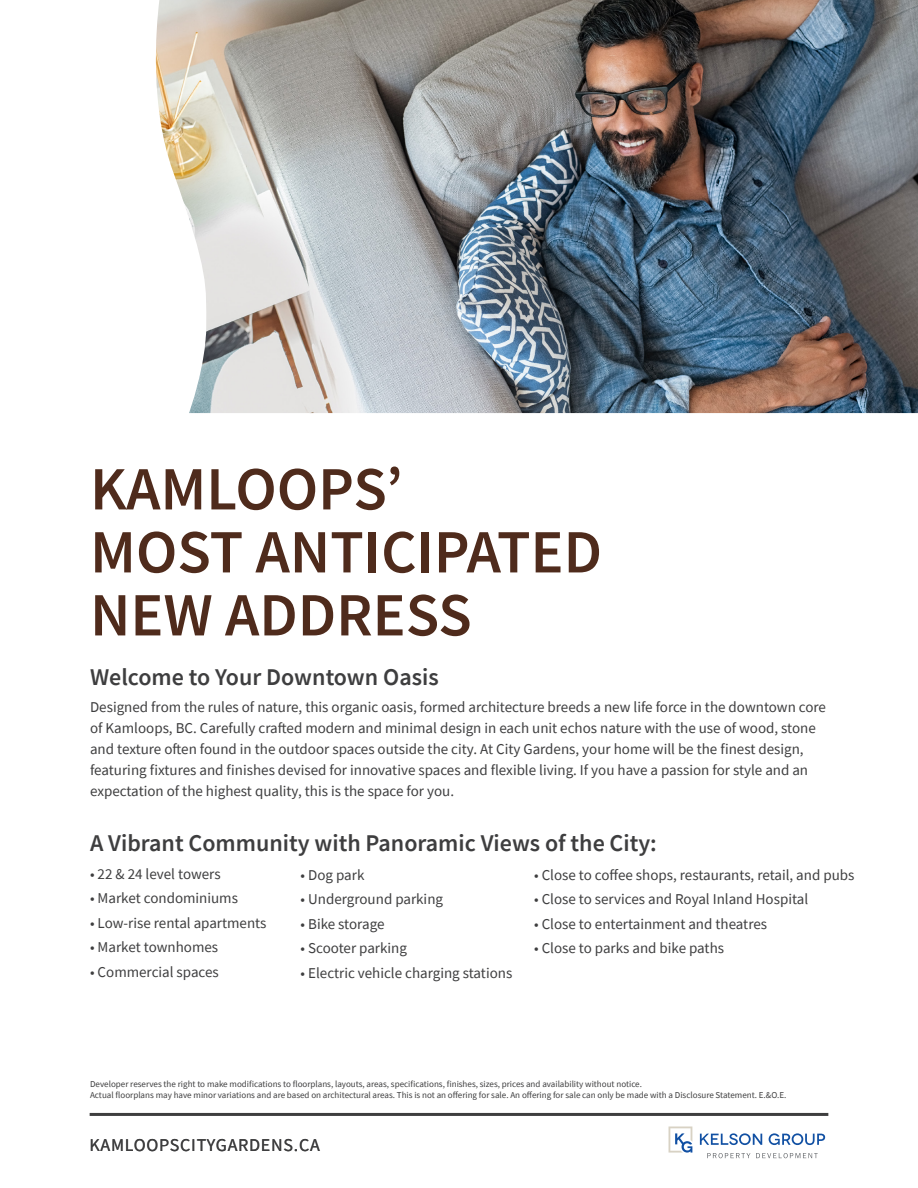
<style>
.page{position:relative;width:918px;height:1188px;background:#fff}
.page>*{position:absolute;margin:0;border:0;box-sizing:border-box;transform-origin:0 0}
.t1{font:600 61.5px/63px "Source Sans Pro";color:#4f2b1c}
.t2{font:600 24px "Source Sans Pro";color:#3e3e3f}
.t3{font:18px "Source Sans Pro";letter-spacing:.04em;color:#3e3e3f}
.t4{font:15px/21px "Source Sans Pro";color:#3e3e3f}
.t5{font:9px/10.5px "Source Sans Pro";color:#3e3e3f}
</style>
<div class="page">
<svg style="left:707px;top:1153px;width:43px;height:5px"></svg>
<svg style="left:756px;top:1153px;width:62px;height:5px"></svg>
<svg style="left:700px;top:1133px;width:62px;height:12px"></svg>
<svg style="left:769px;top:1133px;width:56px;height:12px"></svg>
<svg style="left:669px;top:1126px;width:23px;height:27px"></svg>
<hr style="left:90px;top:1113px;width:738px;height:3px;background:#3e3e3f">
<img style="left:155px;top:0;width:763px;height:413px">
<p class="t1" style="left:90px;top:457px;width:513px">KAMLOOPS’<br>MOST ANTICIPATED<br>NEW ADDRESS</p>
<p class="t2" style="left:90px;top:661px;width:350px">Welcome to Your Downtown Oasis</p>
<p class="t4" style="left:90px;top:697px;width:737px">Designed from the rules of nature, this organic oasis, formed architecture breeds a new life force in the downtown core of Kamloops, BC. Carefully crafted modern and minimal design in each unit echos nature with the use of wood, stone and texture often found in the outdoor spaces outside the city. At City Gardens, your home will be the finest design, featuring fixtures and finishes devised for innovative spaces and flexible living. If you have a passion for style and an expectation of the highest quality, this is the space for you.</p>
<p class="t2" style="left:90px;top:827px;width:568px">A Vibrant Community with Panoramic Views of the City:</p>
<p class="t4" style="left:90px;top:863px;width:132px">• 22 &amp; 24 level towers</p>
<p class="t4" style="left:90px;top:888px;width:149px">• Market condominiums</p>
<p class="t4" style="left:90px;top:912px;width:178px">• Low-rise rental apartments</p>
<p class="t4" style="left:90px;top:937px;width:130px">• Market townhomes</p>
<p class="t4" style="left:90px;top:961px;width:130px">• Commercial spaces</p>
<p class="t4" style="left:534px;top:864px;width:322px">• Close to coffee shops, restaurants, retail, and pubs</p>
<p class="t4" style="left:534px;top:889px;width:276px">• Close to services and Royal Inland Hospital</p>
<p class="t4" style="left:534px;top:913px;width:235px">• Close to entertainment and theatres</p>
<p class="t4" style="left:534px;top:938px;width:192px">• Close to parks and bike paths</p>
<p class="t4" style="left:301px;top:864px;width:65px">• Dog park</p>
<p class="t4" style="left:301px;top:889px;width:144px">• Underground parking</p>
<p class="t4" style="left:301px;top:913px;width:85px">• Bike storage</p>
<p class="t4" style="left:301px;top:938px;width:108px">• Scooter parking</p>
<p class="t4" style="left:301px;top:962px;width:213px">• Electric vehicle charging stations</p>
<p class="t5" style="left:90px;top:1079px;width:698px">Developer reserves the right to make modifications to floorplans, layouts, areas, specifications, finishes, sizes, prices and availability without notice.<br>Actual floorplans may have minor variations and are based on architectural areas. This is not an offering for sale. An offering for sale can only be made with a Disclosure Statement. E.&amp;O.E.</p>
<p class="t3" style="left:90px;top:1134px;width:232px">KAMLOOPSCITYGARDENS.CA</p>
</div>
